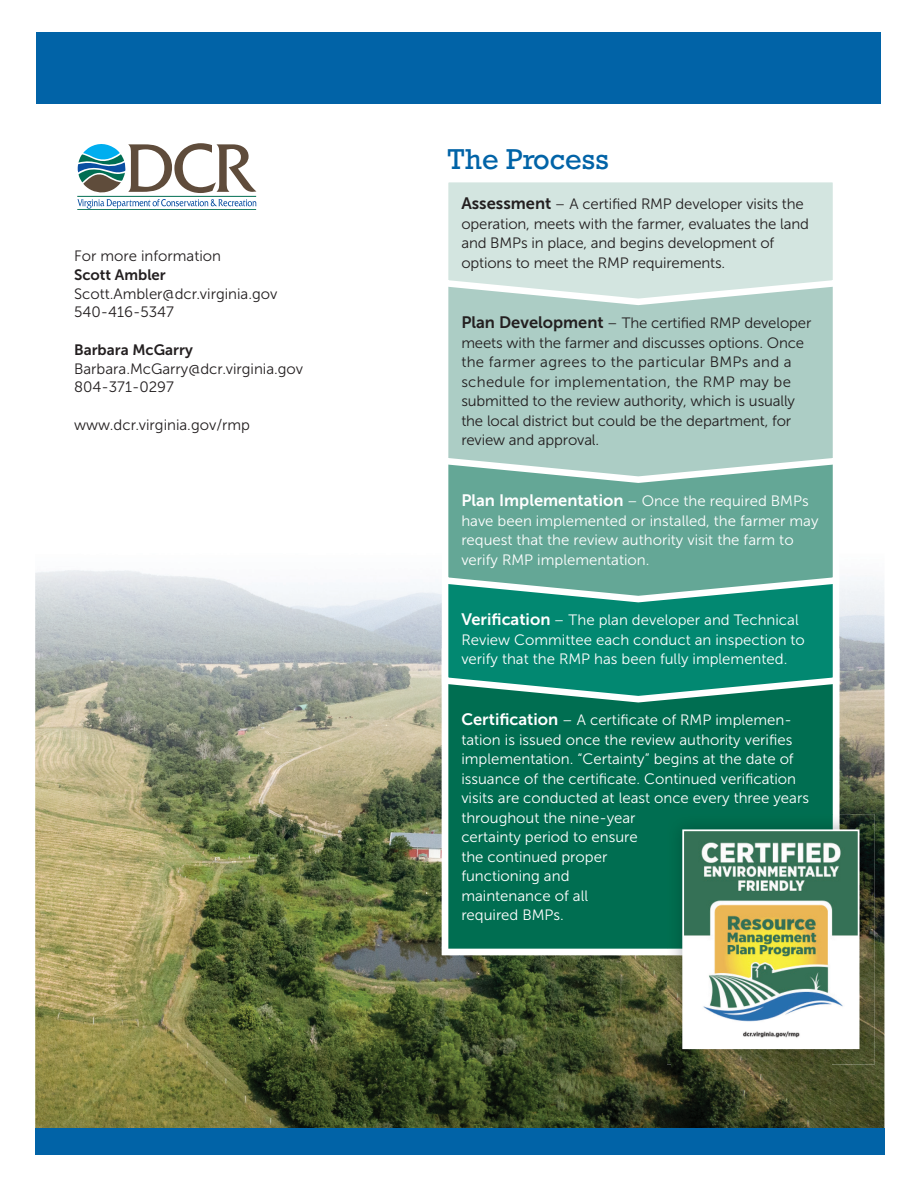
<style>
.page{position:relative;width:918px;height:1188px;background:#fff}
.page>*{position:absolute;margin:0;border:0;box-sizing:border-box;transform-origin:0 0}
.t1{font:27px "Rockwell";color:#0163a7}
.t2{font:15px/19.5px "Museo Sans 300";color:#fff}
.t3{font:15px/19.5px "Museo Sans 300";letter-spacing:-.01em;color:#231f20}
.t4{font:15px "Museo Sans 700";color:#231f20}
.s1{font-family:"Museo Sans 700";font-size:16.5px}
</style>
<div class="page">
<img style="left:35px;top:570px;width:424px;height:558px">
<img style="left:843px;top:577px;width:41px;height:94px">
<img style="left:832px;top:671px;width:52px;height:457px">
<img style="left:459px;top:955px;width:213px;height:173px">
<img style="left:672px;top:1064px;width:160px;height:64px">
<hr style="left:77px;top:209px;width:179px;height:1px;background:#006e53">
<svg style="left:77px;top:143px;width:180px;height:66px"></svg>
<div style="left:35px;top:1128px;width:849px;height:27px;background:#0163a7"></div>
<div style="left:37px;top:32px;width:844px;height:71px;background:#0163a7"></div>
<div style="left:442px;top:706px;width:397px;height:249px;background:#006e51"></div>
<svg style="left:439px;top:606px;width:404px;height:100px;background:#1d917c"></svg>
<svg style="left:439px;top:487px;width:404px;height:119px;background:#69ac9c"></svg>
<svg style="left:448px;top:309px;width:385px;height:178px;background:#a9ccc3"></svg>
<svg style="left:448px;top:182px;width:385px;height:127px;background:#d1e3de"></svg>
<img style="left:667px;top:814px;width:208px;height:250px">
<img style="left:667px;top:814px;width:172px;height:141px">
<img style="left:685px;top:832px;width:171px;height:214px">
<div style="left:682px;top:829px;width:177px;height:220px;border:2px solid #fff"></div>
<p class="t3" style="left:74px;top:246px;width:149px">For more information</p>
<p class="t4" style="left:74px;top:266px;width:93px">Scott Ambler</p>
<p class="t3" style="left:74px;top:284px;width:205px;line-height:18.8px">Scott.Ambler@dcr.virginia.gov<br>540-416-5347</p>
<p class="t4" style="left:74px;top:341px;width:120px">Barbara McGarry</p>
<p class="t3" style="left:74px;top:359px;width:231px;line-height:18.8px">Barbara.McGarry@dcr.virginia.gov<br>804-371-0297</p>
<p class="t3" style="left:74px;top:415px;width:178px">www.dcr.virginia.gov/rmp</p>
<h1 class="t1" style="left:447px;top:143px;width:163px">The Process</h1>
<p class="t3" style="left:461px;top:194px;width:349px"><span class="s1">Assessment</span> – A certified RMP developer visits the operation, meets with the farmer, evaluates the land and BMPs in place, and begins development of options to meet the RMP requirements.</p>
<p class="t3" style="left:461px;top:314px;width:351px"><span class="s1">Plan Development</span> – The certified RMP developer meets with the farmer and discusses options. Once the farmer agrees to the particular BMPs and a schedule for implementation, the RMP may be submitted to the review authority, which is usually the local district but could be the department, for review and approval.</p>
<p class="t2" style="left:461px;top:491px;width:359px"><span class="s1">Plan Implementation</span> – Once the required BMPs have been implemented or installed, the farmer may request that the review authority visit the farm to verify RMP implementation.</p>
<p class="t2" style="left:461px;top:611px;width:345px"><span class="s1">Verification</span> – The plan developer and Technical<br>Review Committee each conduct an inspection to verify that the RMP has been fully implemented.</p>
<p class="t2" style="left:461px;top:710px;width:349px"><span class="s1">Certification</span> – A certificate of RMP implemen&shy;tation is issued once the review authority verifies implementation. “Certainty” begins at the date of issuance of the certificate. Continued verification visits are conducted at least once every three years throughout the nine-year<br>certainty period to ensure<br>the continued proper<br>functioning and<br>maintenance of all<br>required BMPs.</p>
</div>
